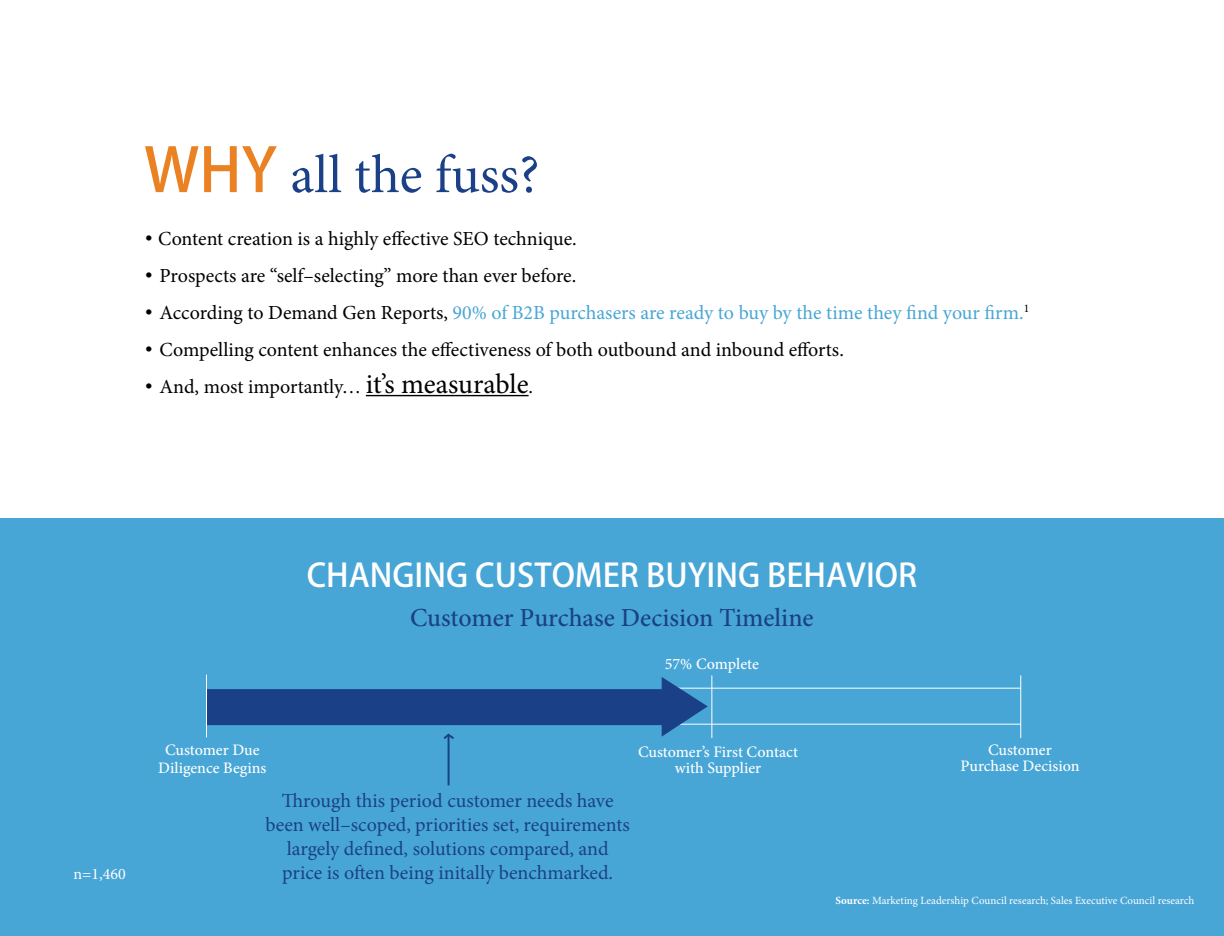
<style>
.page{position:relative;width:1224px;height:936px;background:#fff}
.page>*{position:absolute;margin:0;border:0;box-sizing:border-box;transform-origin:0 0}
.t1{font:54px "Minion Pro";letter-spacing:.005em;color:#1a4187}
.t2{font:500 32px "Koz Go Pro";color:#fff}
.t3{font:500 26px "Minion Pro";letter-spacing:-.005em;color:#1a4187}
.t4{font:20px "Minion Pro";color:#000}
.t5{font:20px/24px "Minion Pro";color:#1a4187;text-align:center}
.t6{font:20px "Minion Pro";letter-spacing:-.005em;color:#48a6d6}
.t7{font:500 16px/16px "Minion Pro";letter-spacing:-.005em;color:#fff;text-align:center}
.t8{font:16px "Minion Pro";color:#fff}
.t9{font:11px "Minion Pro";color:#fff}
.s1{font-family:"Koz Go Pro";font-weight:500;font-size:60px;color:#ea8224}
.s2{font-family:"Gotham"}
.s3{font-family:"Gotham";color:#000}
.s4{color:#000}
.s5{font-size:28px}
.s6{font-weight:700}
</style>
<div class="page">
<hr style="left:366px;top:395px;width:163px;height:1px;background:#000">
<div style="left:0;top:518px;width:1224px;height:418px;background:#48a6d6"></div>
<hr style="left:678px;top:724px;width:343px;height:1px;background:#fff">
<hr style="left:678px;top:688px;width:343px;height:1px;background:#fff">
<hr style="left:206px;top:675px;width:1px;height:62px;background:#fff">
<hr style="left:711px;top:675px;width:1px;height:63px;background:#fff">
<hr style="left:1020px;top:675px;width:1px;height:63px;background:#fff">
<hr style="left:448px;top:735px;width:2px;height:50px;background:#1a4187">
<svg style="left:207px;top:677px;width:501px;height:64px"></svg>
<h1 class="t1" style="left:144px;top:139px;width:397px"><span class="s1">WHY</span> all the fuss?</h1>
<p class="t4" style="left:144px;top:225px;width:434px"><span class="s2">•</span> Content creation is a highly effective SEO technique.</p>
<p class="t4" style="left:144px;top:262px;width:434px"><span class="s2">•</span> Prospects are “self–selecting” more than ever before.</p>
<p class="t6" style="left:144px;top:299px;width:887px"><span class="s3">•</span> <span class="s4">According to Demand Gen Reports,</span> 90% of B2B purchasers are ready to buy by the time they find your firm.<sup>1</sup></p>
<p class="t4" style="left:144px;top:336px;width:701px"><span class="s2">•</span> Compelling content enhances the effectiveness of both outbound and inbound efforts.</p>
<p class="t4" style="left:144px;top:373px;width:391px"><span class="s2">•</span> And, most importantly… <span class="s5">it’s measurable</span>.</p>
<p class="t8" style="left:73px;top:864px;width:54px">n=1,460</p>
<h2 class="t2" style="left:307px;top:555px;width:612px">CHANGING CUSTOMER BUYING BEHAVIOR</h2>
<h3 class="t3" style="left:410px;top:600px;width:405px">Customer Purchase Decision Timeline</h3>
<p class="t7" style="left:665px;top:656px;width:96px">57% Complete</p>
<p class="t7" style="left:158px;top:741px;width:110px;line-height:18px">Customer Due<br>Diligence Begins</p>
<p class="t5" style="left:266px;top:789px;width:366px">Through this period customer needs have been well–scoped, priorities set, requirements largely defined, solutions compared, and price is often being initally benchmarked.</p>
<p class="t7" style="left:638px;top:744px;width:161px">Customer’s First Contact with Supplier</p>
<p class="t7" style="left:960px;top:742px;width:121px">Customer<br>Purchase Decision</p>
<p class="t9" style="left:836px;top:893px;width:360px"><span class="s6">Source:</span> Marketing Leadership Council research; Sales Executive Council research</p>
</div>
